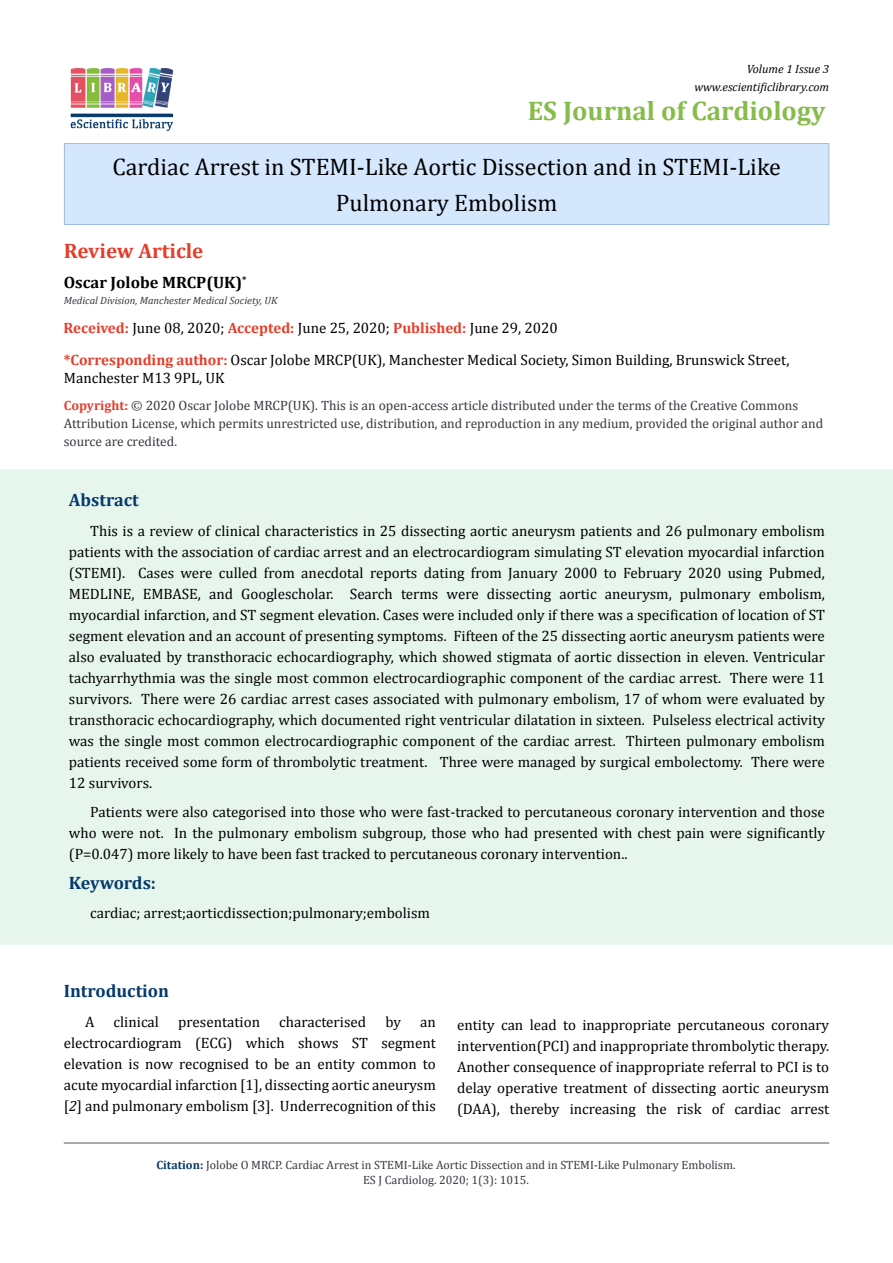
<style>
.page{position:relative;width:893px;height:1263px;background:#fff}
.page>*{position:absolute;margin:0;border:0;box-sizing:border-box;transform-origin:0 0}
.t1{font:700 27px "Cambria";color:#86bc4a}
.t2{font:24px/36px "Cambria";color:#000;text-align:center}
.t3{font:700 21px "Cambria";color:#e43e2b}
.t4{font:700 18px "Cambria";color:#05396b}
.t5{font:700 16.5px "Cambria";color:#000}
.t6{font:15px/21px "Cambria";color:#000;text-align:justify}
.t7{font:13.5px/18px "Cambria";color:#343a40}
.t8{font:12px/15px "Cambria";color:#343a40;text-align:center}
.t9{font:italic 12px/18px "Cambria";color:#000;text-align:right}
.t10{font:italic 10.5px "Cambria";color:#343a40}
.s1{font-weight:700;color:#e43e2b}
.s2{font-style:italic}
.s3{font-weight:700;color:#05396b}
</style>
<div class="page">
<hr style="left:64px;top:1142px;width:765px;height:1px;background:#000">
<hr style="left:64px;top:1143px;width:765px;height:1px;background:#000">
<img style="left:70px;top:68px;width:104px;height:63px">
<div style="left:0;top:469px;width:893px;height:476px;background:#e7f6ed"></div>
<div style="left:64px;top:144px;width:765px;height:80px;background:#d5e7fd"></div>
<div style="left:64px;top:143px;width:765px;height:82px;border:1px solid #a0bbe6"></div>
<p class="t9" style="left:694px;top:60px;width:136px">Volume 1 Issue 3 www.escientificlibrary.com</p>
<h1 class="t1" style="left:528px;top:92px;width:299px">ES Journal of Cardiology</h1>
<h2 class="t2" style="left:112px;top:149px;width:670px">Cardiac Arrest in STEMI-Like Aortic Dissection and in STEMI-Like<br>Pulmonary Embolism</h2>
<h3 class="t3" style="left:64px;top:236px;width:141px">Review Article</h3>
<p class="t5" style="left:64px;top:271px;width:184px">Oscar Jolobe MRCP(UK)<sup>*</sup></p>
<p class="t10" style="left:64px;top:293px;width:215px">Medical Division, Manchester Medical Society, UK</p>
<p class="t6" style="left:64px;top:317px;width:496px"><span class="s1">Received:</span> June 08, 2020; <span class="s1">Accepted:</span> June 25, 2020; <span class="s1">Published:</span> June 29, 2020</p>
<p class="t6" style="left:64px;top:350px;width:727px;line-height:18px"><span class="s1">*Corresponding author:</span> Oscar Jolobe MRCP(UK), Manchester Medical Society, Simon Building, Brunswick Street,<br>Manchester M13 9PL, UK</p>
<p class="t7" style="left:64px;top:396px;width:761px"><span class="s1">Copyright:</span> © 2020 Oscar Jolobe MRCP(UK). This is an open-access article distributed under the terms of the Creative Commons<br>Attribution License, which permits unrestricted use, distribution, and reproduction in any medium, provided the original author and source are credited.</p>
<p class="t4" style="left:69px;top:487px;width:71px">Abstract</p>
<p class="t6" style="left:69px;top:520px;width:757px;text-indent:21px">This is a review of clinical characteristics in 25 dissecting aortic aneurysm patients and 26 pulmonary embolism patients with the association of cardiac arrest and an electrocardiogram simulating ST elevation myocardial infarction (STEMI). Cases were culled from anecdotal reports dating from January 2000 to February 2020 using Pubmed, MEDLINE, EMBASE, and Googlescholar. Search terms were dissecting aortic aneurysm, pulmonary embolism, myocardial infarction, and ST segment elevation. Cases were included only if there was a specification of location of ST segment elevation and an account of presenting symptoms. Fifteen of the 25 dissecting aortic aneurysm patients were also evaluated by transthoracic echocardiography, which showed stigmata of aortic dissection in eleven. Ventricular tachyarrhythmia was the single most common electrocardiographic component of the cardiac arrest. There were 11 survivors. There were 26 cardiac arrest cases associated with pulmonary embolism, 17 of whom were evaluated by transthoracic echocardiography, which documented right ventricular dilatation in sixteen. Pulseless electrical activity was the single most common electrocardiographic component of the cardiac arrest. Thirteen pulmonary embolism patients received some form of thrombolytic treatment. Three were managed by surgical embolectomy. There were 12 survivors.</p>
<p class="t6" style="left:69px;top:802px;width:757px;text-indent:21px">Patients were also categorised into those who were fast-tracked to percutaneous coronary intervention and those who were not. In the pulmonary embolism subgroup, those who had presented with chest pain were significantly (P=0.047) more likely to have been fast tracked to percutaneous coronary intervention..</p>
<p class="t4" style="left:69px;top:870px;width:89px">Keywords:</p>
<p class="t6" style="left:90px;top:903px;width:341px">cardiac; arrest;aorticdissection;pulmonary;embolism</p>
<p class="t4" style="left:64px;top:978px;width:107px">Introduction</p>
<p class="t6" style="left:85px;top:1011px;width:11px">A</p>
<p class="t6" style="left:114px;top:1011px;width:47px">clinical</p>
<p class="t6" style="left:178px;top:1011px;width:83px">presentation</p>
<p class="t6" style="left:279px;top:1011px;width:88px">characterised</p>
<p class="t6" style="left:385px;top:1011px;width:17px">by</p>
<p class="t6" style="left:64px;top:1011px;width:374px;text-indent:356px">an electrocardiogram (ECG) which shows ST segment elevation is now recognised to be an entity common to acute myocardial infarction [1], dissecting aortic aneurysm [<span class="s2">2</span>] and pulmonary embolism [3]. Underrecognition of this</p>
<p class="t6" style="left:457px;top:1014px;width:374px">entity can lead to inappropriate percutaneous coronary intervention(PCI) and inappropriate thrombolytic therapy.<br>Another consequence of inappropriate referral to PCI is to delay operative treatment of dissecting aortic aneurysm (DAA), thereby increasing the risk of cardiac arrest</p>
<p class="t8" style="left:156px;top:1157px;width:581px"><span class="s3">Citation:</span> Jolobe O MRCP. Cardiac Arrest in STEMI-Like Aortic Dissection and in STEMI-Like Pulmonary Embolism.<br>ES J Cardiolog. 2020; 1(3): 1015.</p>
</div>
